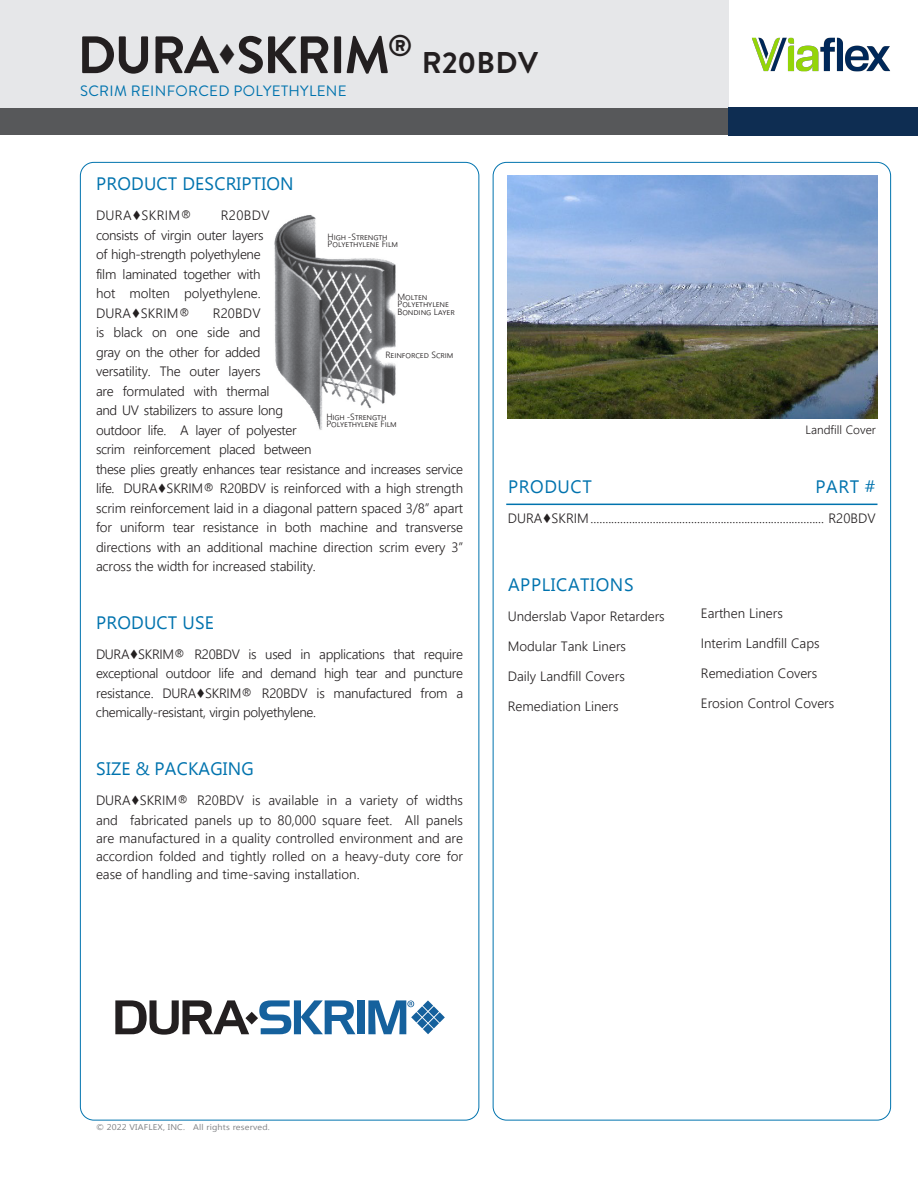
<style>
.page{position:relative;width:918px;height:1188px;background:#fff}
.page>*{position:absolute;margin:0;border:0;box-sizing:border-box;transform-origin:0 0}
.t1{font:700 52.5px "Brandon Grotesque";letter-spacing:-.03em;color:#231f20}
.t2{font:700 30px "Brandon Grotesque";letter-spacing:.01em;color:#231f20}
.t3{font:18px "Segoe UI";letter-spacing:.01em;color:#0073ae}
.t4{font:18px "Segoe UI";letter-spacing:.035em;color:#0073ae}
.t5{font:15px "Brandon Grotesque";letter-spacing:.02em;color:#0073ae}
.t6{font:300 13.5px/19.5px "Segoe UI";letter-spacing:-.01em;color:#231f20}
.t7{font:300 13.5px "Segoe UI";letter-spacing:.025em;color:#231f20}
.t8{font:300 12px "Segoe UI";color:#231f20}
.t9{font:300 9px/7.5px "Segoe UI";letter-spacing:-.01em;color:#231f20}
.t10{font:8.25px "Segoe UI";letter-spacing:.02em;color:#808285;scale:1.09 1}
</style>
<div class="page">
<div style="left:0;top:0;width:729px;height:108px;background:#e6e7e9"></div>
<hr style="left:506px;top:504px;width:372px;height:1px;background:#0073ae">
<div style="left:0;top:108px;width:729px;height:27px;background:#57585a"></div>
<img style="left:507px;top:176px;width:370px;height:242px">
<img style="left:274px;top:215px;width:122px;height:215px">
<div style="left:358px;top:1000px;width:7px;height:34px;background:#15619d"></div>
<svg style="left:115px;top:1000px;width:240px;height:35px"></svg>
<svg style="left:368px;top:1000px;width:77px;height:34px"></svg>
<img style="left:752px;top:37px;width:138px;height:35px">
<div style="left:728px;top:108px;width:189px;height:27px;background:#0e2d52"></div>
<p class="t1" style="left:77px;top:18px;width:336px">DURA<sup>♦</sup>SKRIM<sup>®</sup></p>
<p class="t5" style="left:80px;top:81px;width:268px">SCRIM REINFORCED POLYETHYLENE</p>
<p class="t2" style="left:422px;top:42px;width:118px">R20BDV</p>
<p class="t3" style="left:96px;top:171px;width:199px">PRODUCT DESCRIPTION</p>
<p class="t7" style="left:96px;top:203px;width:98px">DURA♦SKRIM®</p>
<p class="t6" style="left:96px;top:205px;width:175px;text-indent:125px">R20BDV consists of virgin outer layers of high-strength polyethylene film laminated together with hot molten polyethylene.<br>DURA♦SKRIM®</p>
<p class="t9" style="left:328px;top:232px;width:62px">High -Strength</p>
<p class="t9" style="left:328px;top:240px;width:72px">Polyethylene Film</p>
<p class="t9" style="left:397px;top:292px;width:53px">Molten<br>Polyethylene</p>
<p class="t9" style="left:397px;top:307px;width:59px">Bonding Layer</p>
<p class="t9" style="left:385px;top:350px;width:70px">Reinforced Scrim</p>
<p class="t6" style="left:96px;top:302px;width:369px;text-indent:117px">R20BDV<br>is black on one side and<br>gray on the other for added<br>versatility. The outer layers<br>are formulated with thermal<br>and UV stabilizers to assure long<br>outdoor life. A layer of polyester<br>scrim reinforcement placed between<br>these plies greatly enhances tear resistance and increases service life. DURA♦SKRIM® R20BDV is reinforced with a high strength scrim reinforcement laid in a diagonal pattern spaced 3/8” apart for uniform tear resistance in both machine and transverse directions with an additional machine direction scrim every 3” across the width for increased stability.</p>
<p class="t9" style="left:326px;top:412px;width:62px">High -Strength</p>
<p class="t9" style="left:326px;top:420px;width:72px">Polyethylene Film</p>
<p class="t3" style="left:96px;top:610px;width:119px">PRODUCT USE</p>
<p class="t6" style="left:96px;top:643px;width:369px;text-align:justify">DURA♦SKRIM® R20BDV is used in applications that require exceptional outdoor life and demand high tear and puncture resistance. DURA♦SKRIM® R20BDV is manufactured from a chemically-resistant, virgin polyethylene.</p>
<p class="t3" style="left:96px;top:756px;width:159px">SIZE &amp; PACKAGING</p>
<p class="t6" style="left:96px;top:789px;width:369px">DURA♦SKRIM® R20BDV is available in a variety of widths and fabricated panels up to 80,000 square feet. All panels</p>
<p class="t6" style="left:96px;top:827px;width:369px;line-height:18px;text-align:justify">are manufactured in a quality controlled environment and are accordion folded and tightly rolled on a heavy-duty core for ease of handling and time-saving installation.</p>
<p class="t8" style="left:806px;top:418px;width:72px">Landfill Cover</p>
<p class="t4" style="left:508px;top:474px;width:85px">PRODUCT</p>
<p class="t3" style="left:815px;top:474px;width:62px">PART #</p>
<p class="t6" style="left:508px;top:507px;width:369px">DURA♦SKRIM............................................................................... R20BDV</p>
<p class="t4" style="left:508px;top:572px;width:127px">APPLICATIONS</p>
<p class="t6" style="left:508px;top:605px;width:159px">Underslab Vapor Retarders</p>
<p class="t6" style="left:508px;top:635px;width:120px">Modular Tank Liners</p>
<p class="t6" style="left:508px;top:665px;width:119px">Daily Landfill Covers</p>
<p class="t6" style="left:508px;top:695px;width:112px">Remediation Liners</p>
<p class="t6" style="left:701px;top:602px;width:83px">Earthen Liners</p>
<p class="t6" style="left:701px;top:632px;width:120px">Interim Landfill Caps</p>
<p class="t6" style="left:701px;top:662px;width:118px">Remediation Covers</p>
<p class="t6" style="left:701px;top:692px;width:135px">Erosion Control Covers</p>
<p class="t10" style="left:96px;top:1121px;width:161px">© 2022 VIAFLEX, INC. All rights reserved.</p>
</div>
